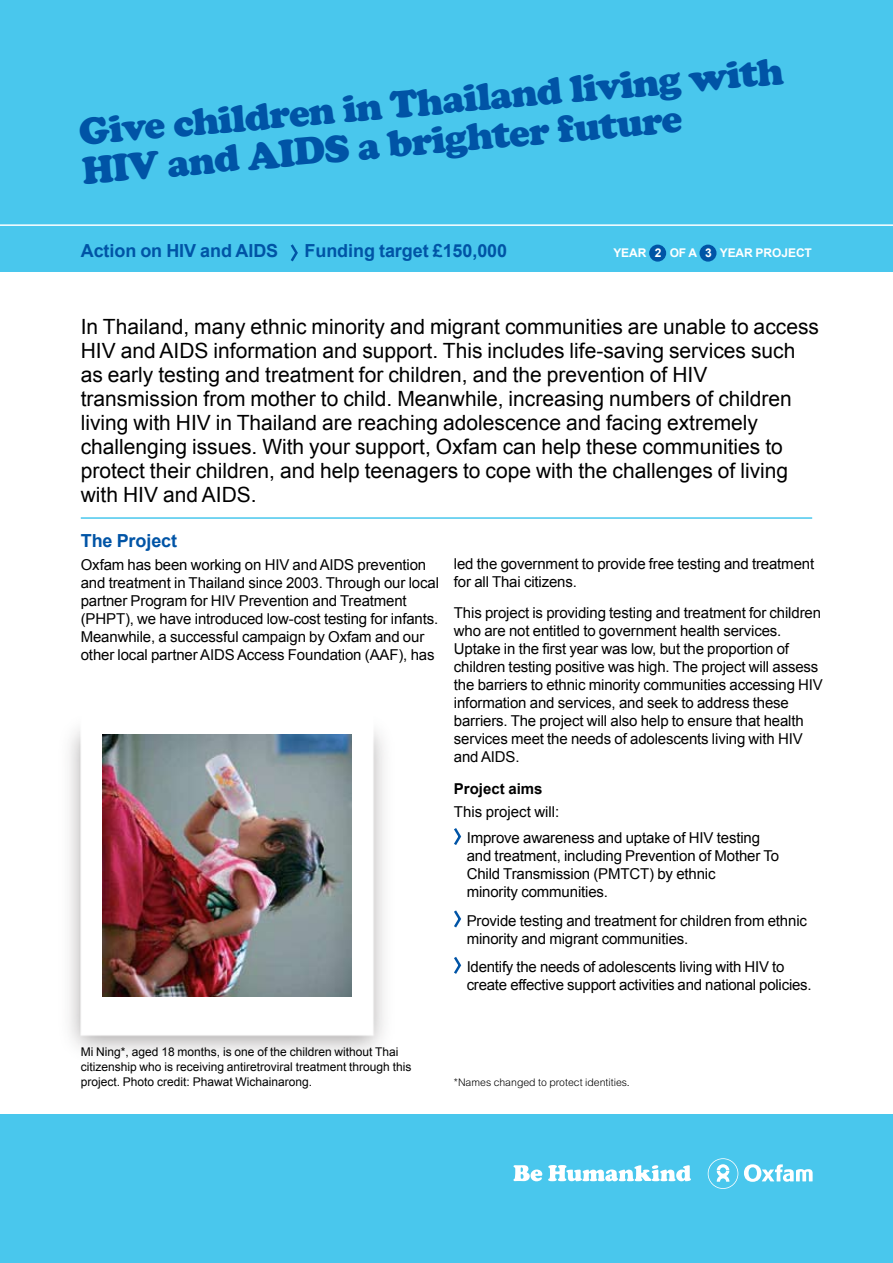
<style>
.page{position:relative;width:893px;height:1263px;background:#fff}
.page>*{position:absolute;margin:0;border:0;box-sizing:border-box;transform-origin:0 0}
.t1{font:900 39px/39px "Cooper";color:#0054a6}
.t2{font:21px/24px "Arial";color:#000}
.t3{font:700 18px "Arial";letter-spacing:-.005em;color:#0054a6}
.t4{font:15px/18px "Arial";letter-spacing:-.01em;color:#000}
.t5{font:700 15px "Arial";color:#000}
.t6{font:12px/15px "Arial";color:#000}
.t7{font:700 12px "Arial";letter-spacing:-.005em;color:#fff}
.t8{font:300 10.5px "Arial";color:#000}
</style>
<div class="page">
<div style="left:0;top:1114px;width:893px;height:149px;background:#49c7ed"></div>
<svg style="left:744px;top:1164px;width:69px;height:18px"></svg>
<svg style="left:708px;top:1158px;width:30px;height:31px"></svg>
<svg style="left:513px;top:1165px;width:29px;height:16px"></svg>
<svg style="left:548px;top:1165px;width:143px;height:16px"></svg>
<div style="left:0;top:0;width:893px;height:272px;background:#49c7ed"></div>
<hr style="left:0;top:224px;width:893px;height:2px;background:#fff">
<svg style="left:454px;top:828px;width:8px;height:17px"></svg>
<svg style="left:454px;top:910px;width:8px;height:18px"></svg>
<svg style="left:454px;top:957px;width:8px;height:17px"></svg>
<img style="left:69px;top:730px;width:315px;height:322px">
<img style="left:102px;top:735px;width:250px;height:261px">
<div style="left:649px;top:245px;width:17px;height:17px;background:#0054a6;border-radius:50%"></div>
<div style="left:699px;top:245px;width:17px;height:17px;background:#0054a6;border-radius:50%"></div>
<svg style="left:291px;top:244px;width:7px;height:18px"></svg>
<hr style="left:81px;top:517px;width:731px;height:2px;background:#49c7ed">
<h1 class="t1" style="left:77px;top:113px;width:709px;rotate:-5deg">Give children in Thailand living with<br>HIV and AIDS a brighter future</h1>
<p class="t3" style="left:81px;top:241px;width:199px">Action on HIV and AIDS</p>
<p class="t3" style="left:305px;top:241px;width:204px">Funding target £150,000</p>
<p class="t7" style="left:613px;top:246px;width:200px">YEAR 2 OF A 3 YEAR PROJECT</p>
<p class="t2" style="left:81px;top:315px;width:740px">In Thailand, many ethnic minority and migrant communities are unable to access HIV and AIDS information and support. This includes life-saving services such as early testing and treatment for children, and the prevention of HIV transmission from mother to child. Meanwhile, increasing numbers of children living with HIV in Thailand are reaching adolescence and facing extremely challenging issues. With your support, Oxfam can help these communities to protect their children, and help teenagers to cope with the challenges of living with HIV and AIDS.</p>
<p class="t3" style="left:81px;top:531px;width:98px">The Project</p>
<p class="t4" style="left:81px;top:555px;width:360px">Oxfam has been working on HIV and AIDS prevention and treatment in Thailand since 2003. Through our local partner Program for HIV Prevention and Treatment (PHPT), we have introduced low-cost testing for infants.<br>Meanwhile, a successful campaign by Oxfam and our other local partner AIDS Access Foundation (AAF), has</p>
<p class="t4" style="left:454px;top:555px;width:362px">led the government to provide free testing and treatment for all Thai citizens.</p>
<p class="t4" style="left:454px;top:604px;width:370px">This project is providing testing and treatment for children who are not entitled to government health services.<br>Uptake in the first year was low, but the proportion of children testing positive was high. The project will assess the barriers to ethnic minority communities accessing HIV information and services, and seek to address these barriers. The project will also help to ensure that health services meet the needs of adolescents living with HIV and AIDS.</p>
<p class="t6" style="left:81px;top:1044px;width:332px">Mi Ning*, aged 18 months, is one of the children without Thai citizenship who is receiving antiretroviral treatment through this project. Photo credit: Phawat Wichainarong.</p>
<p class="t5" style="left:454px;top:781px;width:90px">Project aims</p>
<p class="t4" style="left:467px;top:798px;width:295px;line-height:26.7px;text-indent:-13px">This project will:<br>Improve awareness and uptake of HIV testing</p>
<p class="t4" style="left:467px;top:847px;width:314px">and treatment, including Prevention of Mother To<br>Child Transmission (PMTCT) by ethnic<br>minority communities.</p>
<p class="t4" style="left:467px;top:911px;width:342px">Provide testing and treatment for children from ethnic minority and migrant communities.</p>
<p class="t4" style="left:467px;top:958px;width:346px">Identify the needs of adolescents living with HIV to create effective support activities and national policies.</p>
<p class="t8" style="left:454px;top:1076px;width:177px">*Names changed to protect identities.</p>
</div>
